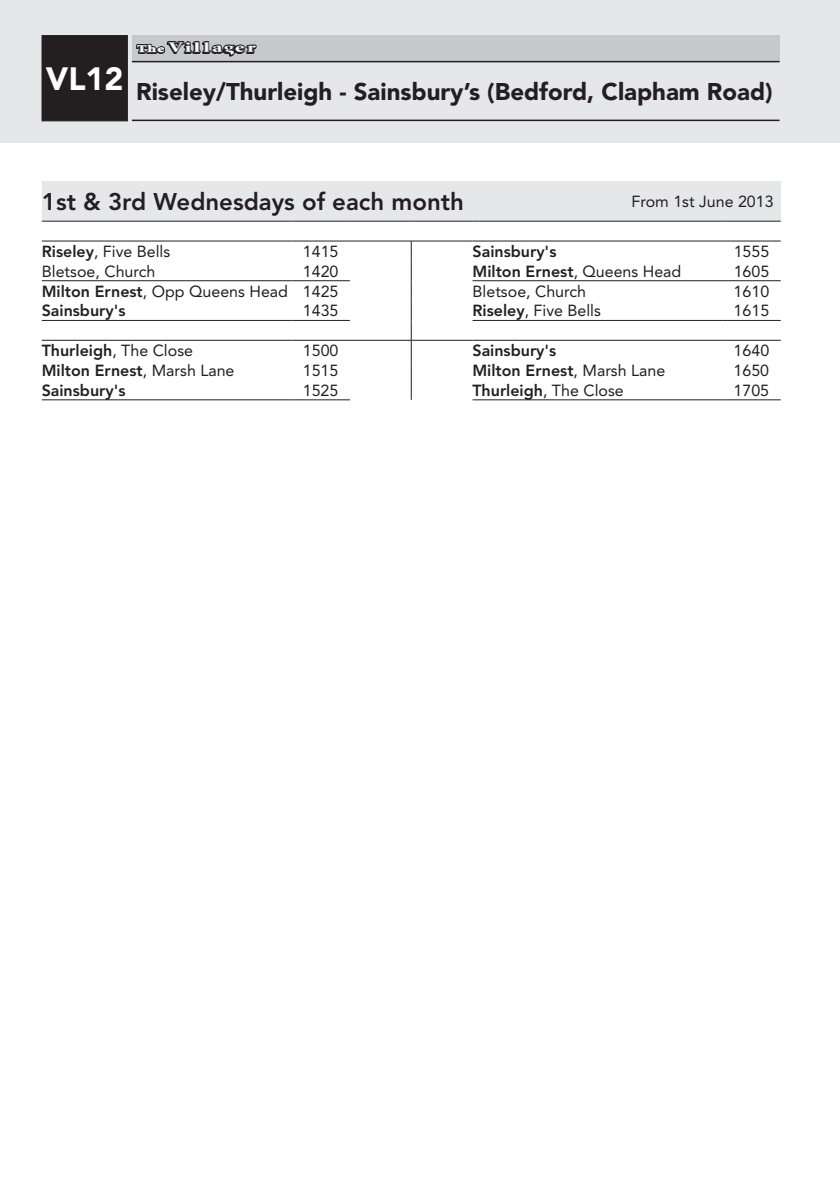
<style>
.page{position:relative;width:840px;height:1191px;background:#fff}
.page>*{position:absolute;margin:0;border:0;box-sizing:border-box;transform-origin:0 0}
.t1{font:900 24px "Avenir";color:#231f20}
.t2{font:800 24px "Avenir";color:#231f20}
.t3{font:16px "Avenir";color:#231f20}
.t4{font:800 16px "Avenir";color:#231f20}
.s1{font-weight:800}
.s2{font-weight:400}
</style>
<div class="page">
<div style="left:0;top:0;width:839px;height:142px;background:#e6e7e9"></div>
<div style="left:41px;top:35px;width:87px;height:86px;background:#231f20"></div>
<hr style="left:132px;top:120px;width:647px;height:1px;background:#231f20">
<div style="left:132px;top:35px;width:647px;height:26px;background:#c7c8ca"></div>
<hr style="left:132px;top:61px;width:647px;height:1px;background:#231f20">
<img style="left:136px;top:41px;width:121px;height:16px">
<div style="left:42px;top:181px;width:738px;height:40px;background:#e6e7e9"></div>
<hr style="left:42px;top:221px;width:249px;height:1px;background:#231f20">
<hr style="left:291px;top:221px;width:59px;height:1px;background:#231f20">
<hr style="left:350px;top:221px;width:61px;height:1px;background:#231f20">
<hr style="left:411px;top:221px;width:61px;height:1px;background:#231f20">
<hr style="left:472px;top:221px;width:249px;height:1px;background:#231f20">
<hr style="left:721px;top:221px;width:59px;height:1px;background:#231f20">
<hr style="left:42px;top:241px;width:249px;height:1px;background:#231f20">
<hr style="left:291px;top:241px;width:59px;height:1px;background:#231f20">
<hr style="left:350px;top:241px;width:61px;height:1px;background:#231f20">
<hr style="left:411px;top:241px;width:61px;height:1px;background:#231f20">
<hr style="left:472px;top:241px;width:249px;height:1px;background:#231f20">
<hr style="left:721px;top:241px;width:59px;height:1px;background:#231f20">
<hr style="left:42px;top:320px;width:249px;height:1px;background:#231f20">
<hr style="left:291px;top:320px;width:59px;height:1px;background:#231f20">
<hr style="left:472px;top:320px;width:249px;height:1px;background:#231f20">
<hr style="left:721px;top:320px;width:59px;height:1px;background:#231f20">
<hr style="left:42px;top:399px;width:249px;height:1px;background:#231f20">
<hr style="left:291px;top:399px;width:59px;height:1px;background:#231f20">
<hr style="left:472px;top:399px;width:249px;height:1px;background:#231f20">
<hr style="left:721px;top:399px;width:59px;height:1px;background:#231f20">
<svg style="left:410px;top:241px;width:1px;height:159px"></svg>
<hr style="left:42px;top:280px;width:249px;height:1px;background:#231f20">
<hr style="left:291px;top:280px;width:59px;height:1px;background:#231f20">
<hr style="left:472px;top:280px;width:249px;height:1px;background:#231f20">
<hr style="left:721px;top:280px;width:59px;height:1px;background:#231f20">
<hr style="left:42px;top:340px;width:249px;height:1px;background:#231f20">
<hr style="left:291px;top:340px;width:59px;height:1px;background:#231f20">
<hr style="left:350px;top:340px;width:61px;height:1px;background:#231f20">
<hr style="left:411px;top:340px;width:61px;height:1px;background:#231f20">
<hr style="left:472px;top:340px;width:249px;height:1px;background:#231f20">
<hr style="left:721px;top:340px;width:59px;height:1px;background:#231f20">
<h1 class="t1" style="left:46px;top:77px;width:728px"><sup>VL12</sup> Riseley/Thurleigh - Sainsbury’s (Bedford, Clapham Road)</h1>
<h1 class="t2" style="left:42px;top:188px;width:423px">1st &amp; 3rd Wednesdays of each month</h1>
<p class="t3" style="left:42px;top:242px;width:130px"><span class="s1">Riseley</span>, Five Bells</p>
<p class="t3" style="left:303px;top:242px;width:37px">1415</p>
<p class="t4" style="left:472px;top:242px;width:85px">Sainsbury's</p>
<p class="t3" style="left:733px;top:242px;width:37px">1555</p>
<p class="t3" style="left:42px;top:262px;width:115px">Bletsoe, Church</p>
<p class="t3" style="left:303px;top:262px;width:37px">1420</p>
<p class="t4" style="left:472px;top:262px;width:210px">Milton Ernest<span class="s2">, Queens Head</span></p>
<p class="t3" style="left:733px;top:262px;width:37px">1605</p>
<p class="t3" style="left:42px;top:282px;width:298px"><span class="s1">Milton Ernest</span>, Opp Queens Head 1425</p>
<p class="t3" style="left:472px;top:282px;width:115px">Bletsoe, Church</p>
<p class="t3" style="left:733px;top:282px;width:37px">1610</p>
<p class="t4" style="left:42px;top:301px;width:85px">Sainsbury's</p>
<p class="t3" style="left:303px;top:302px;width:37px">1435</p>
<p class="t3" style="left:472px;top:302px;width:130px"><span class="s1">Riseley</span>, Five Bells</p>
<p class="t3" style="left:733px;top:302px;width:37px">1615</p>
<p class="t4" style="left:42px;top:341px;width:153px">Thurleigh<span class="s2">, The Close</span></p>
<p class="t3" style="left:303px;top:341px;width:37px">1500</p>
<p class="t4" style="left:472px;top:341px;width:85px">Sainsbury's</p>
<p class="t3" style="left:733px;top:341px;width:37px">1640</p>
<p class="t4" style="left:42px;top:361px;width:194px">Milton Ernest<span class="s2">, Marsh Lane</span></p>
<p class="t3" style="left:302px;top:361px;width:37px">1515</p>
<p class="t4" style="left:472px;top:361px;width:194px">Milton Ernest<span class="s2">, Marsh Lane</span></p>
<p class="t3" style="left:733px;top:361px;width:37px">1650</p>
<p class="t4" style="left:42px;top:381px;width:85px">Sainsbury's</p>
<p class="t3" style="left:302px;top:381px;width:37px">1525</p>
<p class="t4" style="left:472px;top:381px;width:153px">Thurleigh<span class="s2">, The Close</span></p>
<p class="t3" style="left:733px;top:381px;width:37px">1705</p>
<p class="t3" style="left:631px;top:193px;width:144px">From 1st June 2013</p>
</div>
